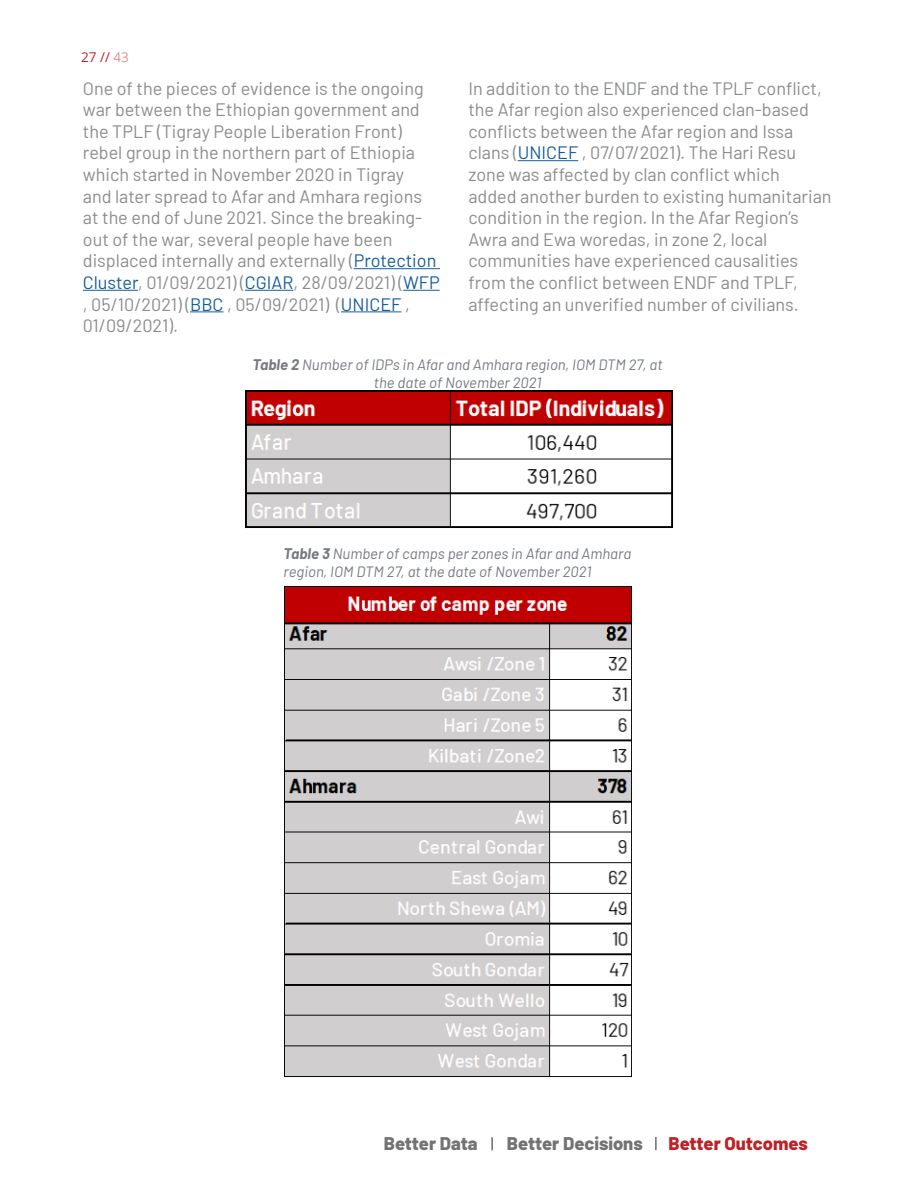
<style>
.page{position:relative;width:918px;height:1188px;background:#fff}
.page>*{position:absolute;margin:0;border:0;box-sizing:border-box;transform-origin:0 0}
.t1{font:800 18.3px "Barlow";color:#747274}
.t2{font:800 18.3px "Barlow";color:#be2126}
.Subtitle_2{font:18px/21.6px "Barlow";color:#8a8c8d}
.t3{font:italic 15px/18px "Barlow";color:#737b7f}
.t4{font:13.5px "Open Sans";color:#be2126}
.s1{color:#df9093}
.s2{color:#175d9e}
.s3{font-weight:700}
</style>
<div class="page">
<svg style="left:491px;top:1137px;width:2px;height:13px"></svg>
<svg style="left:655px;top:1137px;width:2px;height:13px"></svg>
<hr style="left:354px;top:268px;width:86px;height:1px;background:#175d9e">
<hr style="left:83px;top:290px;width:55px;height:1px;background:#175d9e">
<hr style="left:245px;top:290px;width:48px;height:1px;background:#175d9e">
<hr style="left:403px;top:290px;width:37px;height:1px;background:#175d9e">
<hr style="left:190px;top:311px;width:34px;height:1px;background:#175d9e">
<hr style="left:341px;top:311px;width:60px;height:1px;background:#175d9e">
<hr style="left:518px;top:160px;width:60px;height:1px;background:#175d9e">
<img style="left:284px;top:586px;width:348px;height:491px">
<img style="left:245px;top:391px;width:428px;height:137px">
<p class="t4" style="left:81px;top:48px;width:49px">27 // <span class="s1">43</span></p>
<p class="Subtitle_2" style="left:83px;top:76px;width:358px">One of the pieces of evidence is the ongoing war between the Ethiopian government and the TPLF (Tigray People Liberation Front) rebel group in the northern part of Ethiopia which started in November 2020 in Tigray<br>and later spread to Afar and Amhara regions at the end of June 2021. Since the breaking&shy;out of the war, several people have been displaced internally and externally (<span class="s2">Protection Cluster</span>, 01/09/2021) (<span class="s2">CGIAR</span>, 28/09/2021) (<span class="s2">WFP </span>, 05/10/2021) (<span class="s2">BBC</span> , 05/09/2021) (<span class="s2">UNICEF</span> , 01/09/2021).</p>
<p class="Subtitle_2" style="left:468px;top:76px;width:365px">In addition to the ENDF and the TPLF conflict, the Afar region also experienced clan-based conflicts between the Afar region and Issa clans (<span class="s2">UNICEF</span> , 07/07/2021). The Hari Resu zone was affected by clan conflict which added another burden to existing humanitarian condition in the region. In the Afar Region’s Awra and Ewa woredas, in zone 2, local communities have experienced causalities from the conflict between ENDF and TPLF, affecting an unverified number of civilians.</p>
<p class="t3" style="left:253px;top:355px;width:412px;text-align:center"><span class="s3">Table 2</span> Number of IDPs in Afar and Amhara region, IOM DTM 27, at the date of November 2021</p>
<p class="t3" style="left:284px;top:543px;width:349px"><span class="s3">Table 3</span> Number of camps per zones in Afar and Amhara region, IOM DTM 27, at the date of November 2021</p>
<p class="t1" style="left:384px;top:1130px;width:95px">Better Data</p>
<p class="t1" style="left:507px;top:1130px;width:137px">Better Decisions</p>
<p class="t2" style="left:668px;top:1130px;width:141px">Better Outcomes</p>
</div>
